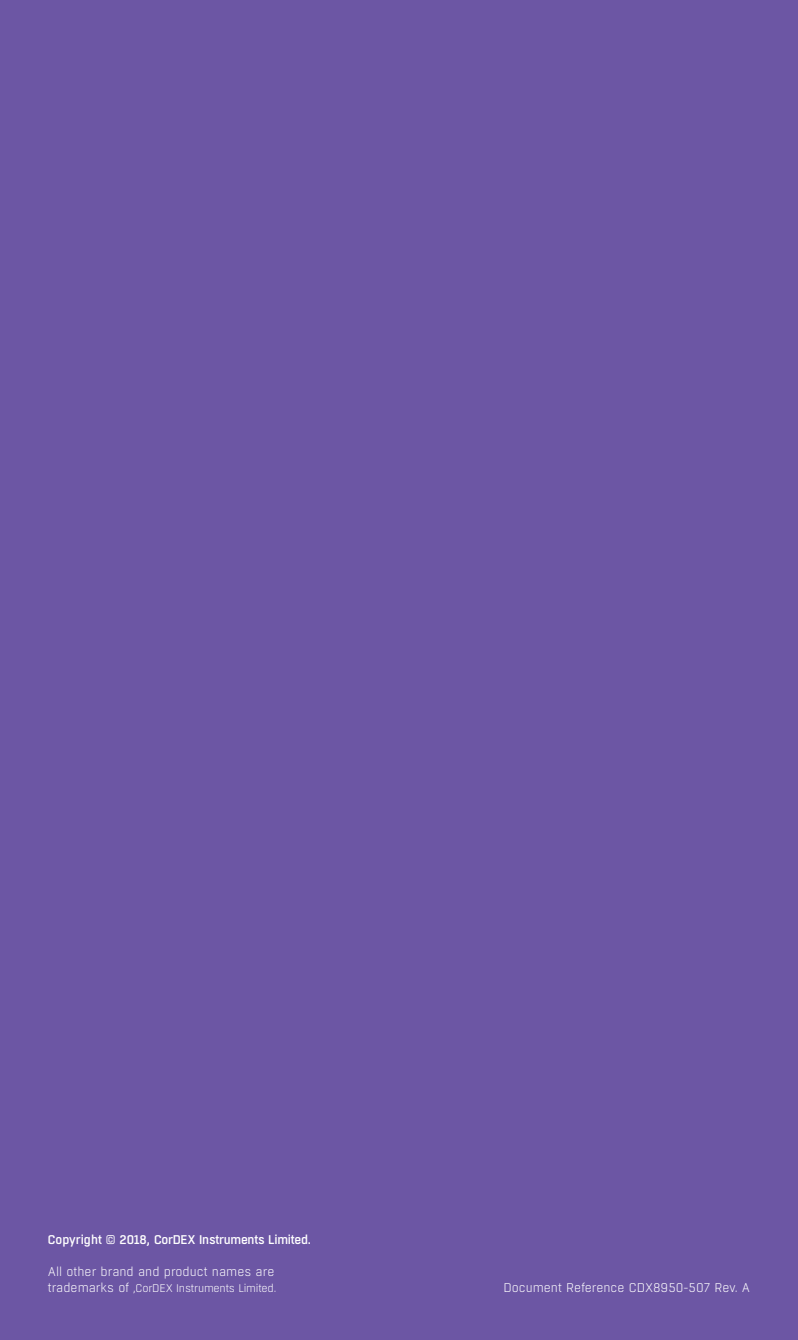
<style>
.page{position:relative;width:798px;height:1340px;background:#fff}
.page>*{position:absolute;margin:0;border:0;box-sizing:border-box;transform-origin:0 0}
.t1{font:300 12.6px "Boxed";color:#fff}
.t2{font:500 12.6px "Boxed";letter-spacing:-.02em;color:#fff}
.t3{font:300 11.03px "Boxed";letter-spacing:-.02em;color:#fff}
.s1{font-size:12.6px}
</style>
<div class="page">
<div style="left:0;top:0;width:797px;height:1339px;background:#6c56a4"></div>
<p class="t2" style="left:48px;top:1231px;width:264px">Copyright © 2018, CorDEX Instruments Limited.</p>
<p class="t1" style="left:48px;top:1263px;width:228px">All other brand and product names are</p>
<p class="t3" style="left:48px;top:1281px;width:230px"><span class="s1">trademarks of</span> ,CorDEX Instruments Limited.</p>
<p class="t1" style="left:503px;top:1279px;width:248px">Document Reference CDX8950-507 Rev. A</p>
</div>
